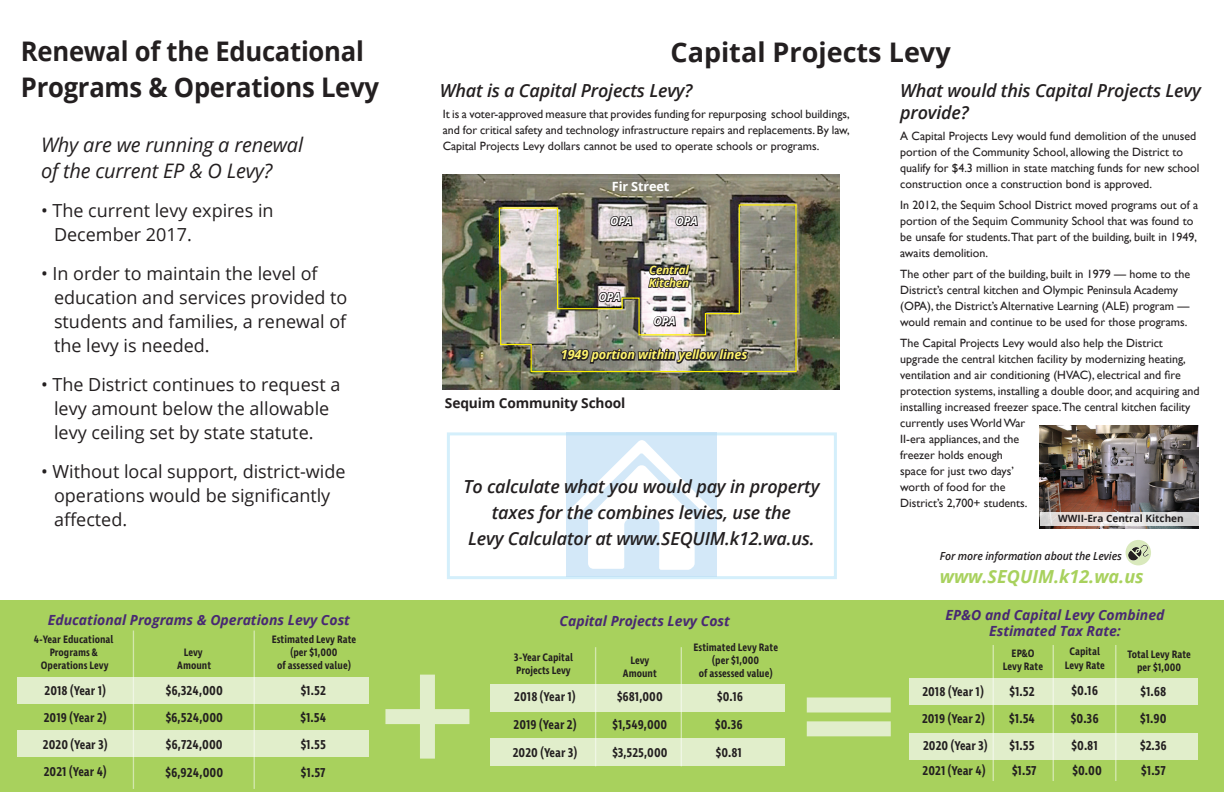
<style>
.page{position:relative;width:1224px;height:792px;background:#fff}
.page>*{position:absolute;margin:0;border:0;box-sizing:border-box;transform-origin:0 0}
.t1{font:700 27px/36px "Open Sans";letter-spacing:-.01em;color:#231f20;scale:.95 1}
.t2{font:700 27px "Open Sans";letter-spacing:-.01em;color:#231f20}
.t3{font:italic 20px/26px "Open Sans";letter-spacing:-.01em;color:#231f20}
.t4{font:18px/24px "Open Sans";color:#231f20}
.t5{font:italic 600 18px/26px "Open Sans";letter-spacing:-.01em;color:#231f20;text-align:center}
.t6{font:italic 700 18px "Open Sans";color:#a8d15d}
.t7{font:italic 700 14px/16px "Open Sans";color:#482973;text-align:center}
.t8{font:700 13.8px "Open Sans";letter-spacing:-.01em;color:#231f20}
.t9{font:600 13.2px "Ingra Cd";color:#231f20}
.t10{font:600 13px "Ingra Cd";color:#231f20}
.t11{font:italic 700 12.7px "Open Sans";letter-spacing:-.01em;color:#fff46d}
.t12{font:700 12.7px "Open Sans";letter-spacing:-.01em;color:#fff}
.t13{font:12px/16px "Gill Sans";color:#231f20}
.t14{font:italic 700 11.5px/12.7px "Open Sans";letter-spacing:-.01em;color:#fff46d}
.t15{font:italic 700 11.5px "Open Sans";letter-spacing:-.01em;color:#fff}
.t16{font:italic 600 11.1px "Open Sans";letter-spacing:-.01em;color:#231f20;scale:.95 1}
.t17{font:600 11px/13px "Ingra Cd";color:#231f20;text-align:center}
.t18{font:700 10px "Open Sans";color:#231f20}
.s1{font-size:13px}
</style>
<div class="page">
<div style="left:0;top:600px;width:1224px;height:192px;background:#a8d15d"></div>
<img style="left:1040px;top:426px;width:158px;height:102px">
<svg style="left:1040px;top:513px;width:159px;height:13px;background:#e2dedd"></svg>
<img style="left:442px;top:174px;width:398px;height:215px">
<img style="left:498px;top:204px;width:299px;height:169px">
<svg style="left:559px;top:340px;width:191px;height:31px;background:#77766f"></svg>
<svg style="left:609px;top:174px;width:24px;height:53px"></svg>
<svg style="left:597px;top:248px;width:25px;height:55px"></svg>
<svg style="left:674px;top:174px;width:25px;height:53px"></svg>
<svg style="left:647px;top:263px;width:44px;height:65px"></svg>
<div style="left:17px;top:677px;width:352px;height:27px;background:#e1eecb"></div>
<div style="left:17px;top:731px;width:352px;height:26px;background:#e1eecb"></div>
<hr style="left:133px;top:631px;width:1px;height:158px;background:#fff">
<hr style="left:254px;top:631px;width:1px;height:158px;background:#fff">
<div style="left:490px;top:684px;width:294px;height:27px;background:#e1eecb"></div>
<div style="left:490px;top:738px;width:294px;height:28px;background:#e1eecb"></div>
<hr style="left:595px;top:647px;width:1px;height:119px;background:#fff">
<hr style="left:681px;top:647px;width:1px;height:119px;background:#fff">
<div style="left:807px;top:721px;width:84px;height:15px;background:#e1eecb"></div>
<div style="left:807px;top:698px;width:84px;height:14px;background:#e1eecb"></div>
<div style="left:385px;top:709px;width:84px;height:15px;background:#e1eecb"></div>
<div style="left:420px;top:675px;width:15px;height:84px;background:#e1eecb"></div>
<div style="left:910px;top:678px;width:288px;height:27px;background:#e1eecb"></div>
<div style="left:910px;top:733px;width:288px;height:27px;background:#e1eecb"></div>
<hr style="left:993px;top:645px;width:1px;height:136px;background:#fff">
<hr style="left:1053px;top:645px;width:1px;height:136px;background:#fff">
<hr style="left:1115px;top:645px;width:1px;height:136px;background:#fff">
<img style="left:1126px;top:540px;width:25px;height:25px">
<div style="left:447px;top:432px;width:390px;height:147px;border:3px solid #d4effb"></div>
<div style="left:566px;top:433px;width:150px;height:144px;background:linear-gradient(to right,#d2e8f8,#d2e8f8)"></div>
<svg style="left:568px;top:440px;width:148px;height:130px"></svg>
<p class="t1" style="left:21px;top:33px;width:379px">Renewal of the Educational<br>Programs &amp; Operations Levy</p>
<p class="t3" style="left:41px;top:131px;width:264px">Why are we running a renewal of the current EP &amp; O Levy?</p>
<p class="t4" style="left:54px;top:198px;width:221px;text-indent:-13px">• The current levy expires in<br>December 2017.</p>
<p class="t4" style="left:54px;top:261px;width:295px;text-indent:-13px">• In order to maintain the level of education and services provided to students and families, a renewal of the levy is needed.</p>
<p class="t4" style="left:54px;top:372px;width:288px;text-indent:-13px">• The District continues to request a levy amount below the allowable levy ceiling set by state statute.</p>
<p class="t4" style="left:54px;top:459px;width:293px;text-indent:-13px">• Without local support, district-wide operations would be significantly affected.</p>
<p class="t2" style="left:670px;top:33px;width:282px">Capital Projects Levy</p>
<p class="t5" style="left:440px;top:77px;width:254px">What is a Capital Projects Levy?</p>
<p class="t13" style="left:443px;top:105px;width:409px;text-align:justify">It is a voter-approved measure that provides funding for repurposing school buildings, and for critical safety and technology infrastructure repairs and replacements. By law, Capital Projects Levy dollars cannot be used to operate schools or programs.</p>
<p class="t12" style="left:612px;top:177px;width:59px">Fir Street</p>
<p class="t15" style="left:610px;top:213px;width:24px">OPA</p>
<p class="t15" style="left:598px;top:289px;width:24px">OPA</p>
<p class="t15" style="left:676px;top:213px;width:24px">OPA</p>
<p class="t14" style="left:649px;top:263px;width:42px">Central<br>Kitchen</p>
<p class="t15" style="left:654px;top:313px;width:24px">OPA</p>
<p class="t11" style="left:561px;top:346px;width:188px">1949 portion within yellow lines</p>
<p class="t8" style="left:445px;top:393px;width:182px">Sequim Community School</p>
<p class="t5" style="left:463px;top:473px;width:358px">To calculate what you would pay in property taxes for the combines levies, use the<br>Levy Calculator at www.SEQUIM.k12.wa.us.</p>
<p class="t5" style="left:900px;top:79px;width:302px;line-height:22px;text-align:left">What would this Capital Projects Levy provide?</p>
<p class="t13" style="left:900px;top:128px;width:301px">A Capital Projects Levy would fund demolition of the unused portion of the Community School, allowing the District to qualify for $4.3 million in state matching funds for new school construction once a construction bond is approved.</p>
<p class="t13" style="left:900px;top:197px;width:300px">In 2012, the Sequim School District moved programs out of a portion of the Sequim Community School that was found to be unsafe for students.That part of the building, built in 1949, awaits demolition.</p>
<p class="t13" style="left:900px;top:266px;width:292px">The other part of the building, built in 1979 — home to the District’s central kitchen and Olympic Peninsula Academy (OPA), the District’s Alternative Learning (ALE) program — would remain and continue to be used for those programs.</p>
<p class="t13" style="left:900px;top:335px;width:301px">The Capital Projects Levy would also help the District upgrade the central kitchen facility by modernizing heating, ventilation and air conditioning (HVAC), electrical and fire protection systems, installing a double door, and acquiring and installing increased freezer space.The central kitchen facility currently uses World War<br>II-era appliances, and the<br>freezer holds enough<br>space for just two days’<br>worth of food for the<br>District’s 2,700+ students.</p>
<p class="t18" style="left:1058px;top:512px;width:127px">WWII-Era Central Kitchen</p>
<p class="t16" style="left:940px;top:548px;width:193px">For more information about the Levies</p>
<p class="t6" style="left:940px;top:563px;width:205px">www.SEQUIM.k12.wa.us</p>
<p class="t7" style="left:48px;top:611px;width:304px">Educational Programs &amp; Operations Levy Cost</p>
<p class="t7" style="left:560px;top:613px;width:172px">Capital Projects Levy Cost</p>
<p class="t17" style="left:34px;top:634px;width:81px">4-Year Educational<br>Programs &amp;<br>Operations Levy</p>
<p class="t17" style="left:177px;top:647px;width:35px">Levy<br>Amount</p>
<p class="t17" style="left:272px;top:634px;width:86px">Estimated Levy Rate (per $1,000<br>of assessed value)</p>
<p class="t17" style="left:514px;top:651px;width:61px;text-align:left">3-Year Capital<br>Projects Levy</p>
<p class="t17" style="left:623px;top:654px;width:35px">Levy<br>Amount</p>
<p class="t17" style="left:693px;top:641px;width:86px">Estimated Levy Rate (per $1,000<br>of assessed value)</p>
<p class="t7" style="left:946px;top:606px;width:221px">EP&amp;O and Capital Levy Combined<br>Estimated Tax Rate:</p>
<p class="t17" style="left:1003px;top:648px;width:42px">EP&amp;O<br>Levy Rate</p>
<p class="t17" style="left:1065px;top:645px;width:42px;line-height:14.3px">Capital<br>Levy Rate</p>
<p class="t17" style="left:1127px;top:648px;width:65px">Total Levy Rate per $1,000</p>
<p class="t10" style="left:45px;top:682px;width:63px">2018 (Year 1)</p>
<p class="t9" style="left:166px;top:682px;width:59px">$6,324,000</p>
<p class="t9" style="left:301px;top:682px;width:27px">$1.52</p>
<p class="t10" style="left:514px;top:689px;width:63px">2018 (Year 1)</p>
<p class="t10" style="left:617px;top:689px;width:47px">$681,000</p>
<p class="t10" style="left:717px;top:689px;width:28px">$0.16</p>
<p class="t10" style="left:922px;top:683px;width:63px">2018 (Year 1)</p>
<p class="t9" style="left:1010px;top:683px;width:27px">$1.52</p>
<p class="t9" style="left:1072px;top:683px;width:28px">$0.16</p>
<p class="t9" style="left:1140px;top:683px;width:28px">$1.68</p>
<p class="t10" style="left:44px;top:709px;width:64px">2019 (Year 2)</p>
<p class="t9" style="left:166px;top:709px;width:59px">$6,524,000</p>
<p class="t9" style="left:300px;top:709px;width:27px">$1.54</p>
<p class="t10" style="left:514px;top:717px;width:64px">2019 (Year 2)</p>
<p class="t10" style="left:613px;top:717px;width:56px">$1,549,000</p>
<p class="t10" style="left:715px;top:717px;width:29px">$0.36</p>
<p class="t10" style="left:922px;top:711px;width:64px">2019 (Year 2)</p>
<p class="t9" style="left:1009px;top:711px;width:27px">$1.54</p>
<p class="t9" style="left:1071px;top:711px;width:29px">$0.36</p>
<p class="t9" style="left:1140px;top:711px;width:28px">$1.90</p>
<p class="t10" style="left:43px;top:736px;width:66px">2020 (Year 3)</p>
<p class="t9" style="left:166px;top:736px;width:58px">$6,724,000</p>
<p class="t9" style="left:301px;top:736px;width:27px">$1.55</p>
<p class="t10" style="left:513px;top:744px;width:66px">2020 (Year 3)</p>
<p class="t10" style="left:612px;top:744px;width:57px">$3,525,000</p>
<p class="t10" style="left:716px;top:744px;width:28px">$0.81</p>
<p class="t10" style="left:923px;top:737px;width:66px">2020 (Year 3)</p>
<p class="t9" style="left:1010px;top:737px;width:27px">$1.55</p>
<p class="t9" style="left:1072px;top:737px;width:28px">$0.81</p>
<p class="t9" style="left:1140px;top:737px;width:28px">$2.3<span class="s1">6</span></p>
<p class="t10" style="left:44px;top:764px;width:64px">2021 (Year 4)</p>
<p class="t9" style="left:166px;top:764px;width:59px">$6,924,000</p>
<p class="t9" style="left:301px;top:764px;width:26px">$1.57</p>
<p class="t10" style="left:923px;top:763px;width:64px">2021 (Year 4)</p>
<p class="t9" style="left:1012px;top:763px;width:26px">$1.57</p>
<p class="t9" style="left:1073px;top:763px;width:31px">$0.00</p>
<p class="t9" style="left:1141px;top:763px;width:26px">$1.57</p>
</div>
